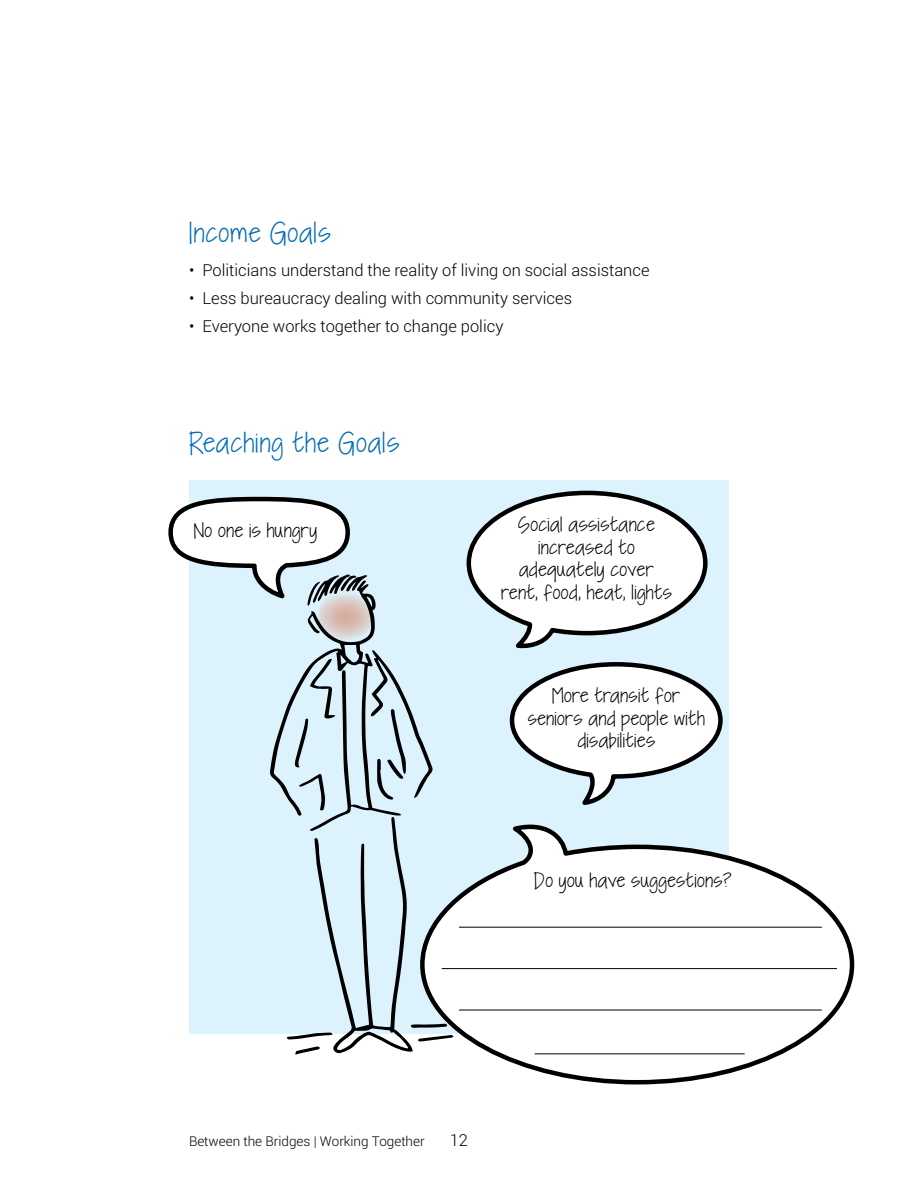
<style>
.page{position:relative;width:918px;height:1188px;background:#fff}
.page>*{position:absolute;margin:0;border:0;box-sizing:border-box;transform-origin:0 0}
.t1{font:21px "KGI Need A Font";letter-spacing:.05em;color:#006bb6}
.t2{font:300 16.5px "Roboto";color:#000}
.t3{font:15px/22.5px "KGI Need A Font";letter-spacing:.03em;color:#000;text-align:center}
.t4{font:300 13.5px "Roboto";color:#000}
</style>
<div class="page">
<div style="left:189px;top:480px;width:540px;height:554px;background:#dcf2fd"></div>
<svg style="left:466px;top:490px;width:242px;height:159px"></svg>
<svg style="left:509px;top:662px;width:214px;height:143px"></svg>
<svg style="left:168px;top:496px;width:265px;height:559px"></svg>
<svg style="left:418px;top:821px;width:437px;height:264px"></svg>
<hr style="left:459px;top:927px;width:363px;height:1px;background:#000">
<hr style="left:442px;top:968px;width:395px;height:1px;background:#000">
<hr style="left:459px;top:1010px;width:363px;height:1px;background:#000">
<hr style="left:535px;top:1053px;width:210px;height:1px;background:#000">
<h1 class="t1" style="left:189px;top:216px;width:143px">Income Goals</h1>
<p class="t2" style="left:189px;top:259px;width:462px">• Politicians understand the reality of living on social assistance</p>
<p class="t2" style="left:189px;top:287px;width:385px">• Less bureaucracy dealing with community services</p>
<p class="t2" style="left:189px;top:314px;width:316px">• Everyone works together to change policy</p>
<h1 class="t1" style="left:189px;top:426px;width:212px">Reaching the Goals</h1>
<p class="t3" style="left:194px;top:520px;width:125px">No one is hungry</p>
<p class="t3" style="left:501px;top:514px;width:172px">Social assistance increased to adequately cover rent, food, heat, lights</p>
<p class="t3" style="left:528px;top:685px;width:179px">More transit for seniors and people with disabilities</p>
<p class="t3" style="left:534px;top:870px;width:200px">Do you have suggestions?</p>
<p class="t4" style="left:189px;top:1132px;width:237px">Between the Bridges | Working Together</p>
<p class="t2" style="left:450px;top:1129px;width:20px">12</p>
</div>
